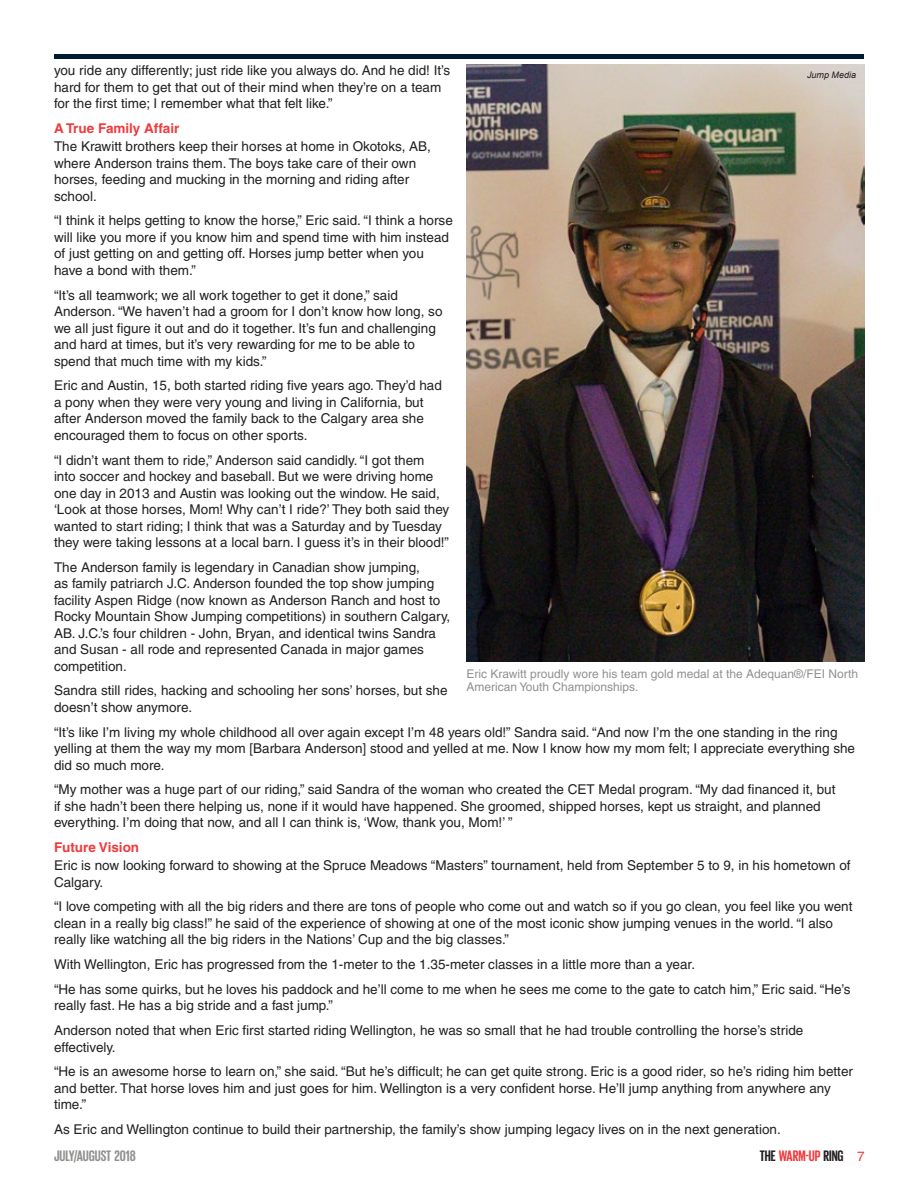
<style>
.page{position:relative;width:918px;height:1188px;background:#fff}
.page>*{position:absolute;margin:0;border:0;box-sizing:border-box;transform-origin:0 0}
.t1{font:700 15.6px "Giorgio Sans";color:#90918f}
.t2{font:700 15.6px "Giorgio Sans";color:#231f20}
.Body_Copy{font:13.5px/16.5px "Helvetica";color:#231f20}
.Subhead_-_Body_Copy{font:700 13.5px "Helvetica";color:#ef3b3d}
.Photo_Caption_-_Grey{font:12px/13.5px "Helvetica";color:#90918f}
.Photo_Credit_-_Black{font:italic 9px "Arial";color:#231f20}
.s1{color:#ef3b3d}
.s2{font-family:"Helvetica";font-weight:400;font-size:13.5px;color:#ef3b3d}
</style>
<div class="page">
<div style="left:54px;top:54px;width:810px;height:5px;background:#001a33"></div>
<img style="left:466px;top:65px;width:398px;height:597px">
<p class="Body_Copy" style="left:54px;top:62px;width:398px">you ride any differently; just ride like you always do. And he did! It’s hard for them to get that out of their mind when they’re on a team for the first time; I remember what that felt like.”</p>
<p class="Subhead_-_Body_Copy" style="left:54px;top:120px;width:127px">A True Family Affair</p>
<p class="Body_Copy" style="left:54px;top:138px;width:378px">The Krawitt brothers keep their horses at home in Okotoks, AB, where Anderson trains them. The boys take care of their own horses, feeding and mucking in the morning and riding after school.</p>
<p class="Body_Copy" style="left:54px;top:212px;width:400px">“I think it helps getting to know the horse,” Eric said. “I think a horse will like you more if you know him and spend time with him instead of just getting on and getting off. Horses jump better when you have a bond with them.”</p>
<p class="Body_Copy" style="left:54px;top:287px;width:390px">“It’s all teamwork; we all work together to get it done,” said Anderson. “We haven’t had a groom for I don’t know how long, so we all just figure it out and do it together. It’s fun and challenging and hard at times, but it’s very rewarding for me to be able to spend that much time with my kids.”</p>
<p class="Body_Copy" style="left:54px;top:377px;width:389px">Eric and Austin, 15, both started riding five years ago. They’d had a pony when they were very young and living in California, but after Anderson moved the family back to the Calgary area she encouraged them to focus on other sports.</p>
<p class="Body_Copy" style="left:54px;top:451px;width:397px">“I didn’t want them to ride,” Anderson said candidly. “I got them into soccer and hockey and baseball. But we were driving home one day in 2013 and Austin was looking out the window. He said, ‘Look at those horses, Mom! Why can’t I ride?’ They both said they wanted to start riding; I think that was a Saturday and by Tuesday they were taking lessons at a local barn. I guess it’s in their blood!”</p>
<p class="Body_Copy" style="left:54px;top:559px;width:398px">The Anderson family is legendary in Canadian show jumping,<br>as family patriarch J.C. Anderson founded the top show jumping facility Aspen Ridge (now known as Anderson Ranch and host to Rocky Mountain Show Jumping competitions) in southern Calgary, AB. J.C.’s four children - John, Bryan, and identical twins Sandra and Susan - all rode and represented Canada in major games competition.</p>
<p class="Body_Copy" style="left:54px;top:682px;width:395px">Sandra still rides, hacking and schooling her sons’ horses, but she doesn’t show anymore.</p>
<p class="Body_Copy" style="left:54px;top:724px;width:803px">“It’s like I’m living my whole childhood all over again except I’m 48 years old!” Sandra said. “And now I’m the one standing in the ring yelling at them the way my mom [Barbara Anderson] stood and yelled at me. Now I know how my mom felt; I appreciate everything she did so much more.</p>
<p class="Body_Copy" style="left:54px;top:781px;width:783px">“My mother was a huge part of our riding,” said Sandra of the woman who created the CET Medal program. “My dad financed it, but if she hadn’t been there helping us, none if it would have happened. She groomed, shipped horses, kept us straight, and planned everything. I’m doing that now, and all I can think is, ‘Wow, thank you, Mom!’ ”</p>
<p class="Subhead_-_Body_Copy" style="left:54px;top:839px;width:87px">Future Vision</p>
<p class="Body_Copy" style="left:54px;top:857px;width:798px">Eric is now looking forward to showing at the Spruce Meadows “Masters” tournament, held from September 5 to 9, in his hometown of<br>Calgary.</p>
<p class="Body_Copy" style="left:54px;top:898px;width:800px">“I love competing with all the big riders and there are tons of people who come out and watch so if you go clean, you feel like you went clean in a really big class!” he said of the experience of showing at one of the most iconic show jumping venues in the world. “I also really like watching all the big riders in the Nations’ Cup and the big classes.”</p>
<p class="Body_Copy" style="left:54px;top:956px;width:643px">With Wellington, Eric has progressed from the 1-meter to the 1.35-meter classes in a little more than a year.</p>
<p class="Body_Copy" style="left:54px;top:981px;width:798px">“He has some quirks, but he loves his paddock and he’ll come to me when he sees me come to the gate to catch him,” Eric said. “He’s really fast. He has a big stride and a fast jump.”</p>
<p class="Body_Copy" style="left:54px;top:1022px;width:751px">Anderson noted that when Eric first started riding Wellington, he was so small that he had trouble controlling the horse’s stride effectively.</p>
<p class="Body_Copy" style="left:54px;top:1063px;width:801px">“He is an awesome horse to learn on,” she said. “But he’s difficult; he can get quite strong. Eric is a good rider, so he’s riding him better and better. That horse loves him and just goes for him. Wellington is a very confident horse. He’ll jump anything from anywhere any time.”</p>
<p class="Body_Copy" style="left:54px;top:1121px;width:728px">As Eric and Wellington continue to build their partnership, the family’s show jumping legacy lives on in the next generation.</p>
<p class="Photo_Credit_-_Black" style="left:807px;top:69px;width:51px">Jump Media</p>
<p class="Photo_Caption_-_Grey" style="left:466px;top:667px;width:393px">Eric Krawitt proudly wore his team gold medal at the Adequan®/FEI North<br>American Youth Championships.</p>
<p class="t1" style="left:54px;top:1148px;width:83px">JULY/AUGUST 2018</p>
<p class="t2" style="left:760px;top:1148px;width:107px">THE <span class="s1">WARM-UP</span> RING <span class="s2">7</span></p>
</div>
